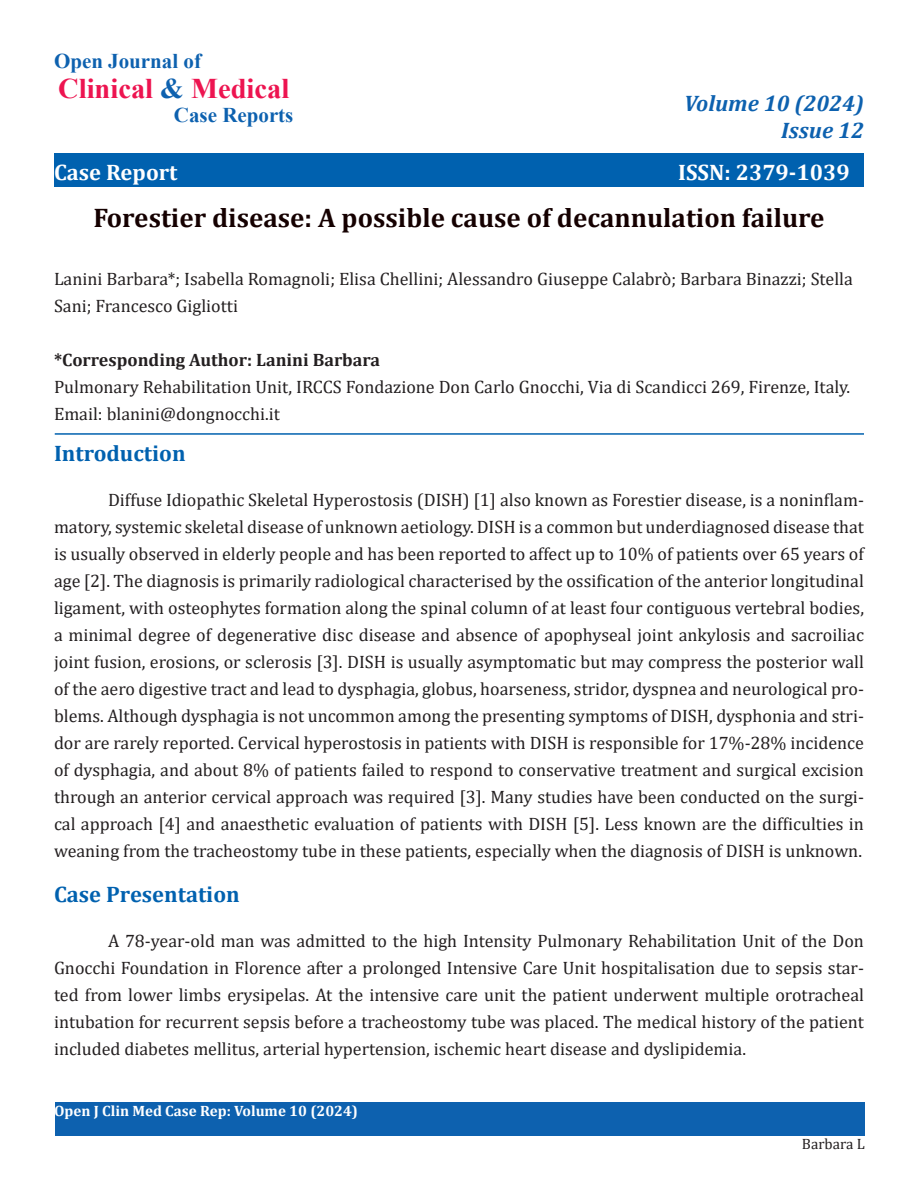
<style>
.page{position:relative;width:918px;height:1188px;background:#fff}
.page>*{position:absolute;margin:0;border:0;box-sizing:border-box;transform-origin:0 0}
.t1{font:700 28.5px "Times New Roman";color:#ed1450}
.t2{font:700 27px "Cambria";color:#150000}
.t3{font:700 22.5px "Cambria";color:#0061af}
.t4{font:700 22.5px "Cambria";color:#fff}
.t5{font:italic 700 22.5px "Cambria";color:#0d61af}
.t6{font:700 21px "Times New Roman";color:#0d61af}
.t7{font:18px/27px "Cambria";color:#231f20;text-align:justify}
.t8{font:700 18px "Cambria";color:#231f20}
.t9{font:700 15px "Cambria";color:#fff}
.t10{font:15px "Cambria";color:#231f20}
.s1{color:#0d61af}
</style>
<div class="page">
<div style="left:54px;top:153px;width:810px;height:34px;background:#0061af"></div>
<div style="left:55px;top:1102px;width:810px;height:34px;background:#0d61af"></div>
<hr style="left:55px;top:433px;width:809px;height:2px;background:#0061af">
<p class="t6" style="left:54px;top:46px;width:149px">Open Journal of</p>
<p class="t1" style="left:58px;top:68px;width:233px">Clinical <span class="s1">&amp;</span> Medical</p>
<p class="t6" style="left:174px;top:100px;width:121px">Case Reports</p>
<p class="t4" style="left:54px;top:156px;width:125px">Case Report</p>
<p class="t5" style="left:684px;top:88px;width:181px">Volume 10 (2024)</p>
<p class="t5" style="left:781px;top:115px;width:84px">Issue 12</p>
<p class="t4" style="left:678px;top:156px;width:173px">ISSN: 2379-1039</p>
<p class="t2" style="left:93px;top:198px;width:733px">Forestier disease: A possible cause of decannulation failure</p>
<p class="t7" style="left:54px;top:265px;width:800px">Lanini Barbara*; Isabella Romagnoli; Elisa Chellini; Alessandro Giuseppe Calabrò; Barbara Binazzi; Stella<br>Sani; Francesco Gigliotti</p>
<p class="t8" style="left:54px;top:347px;width:328px">*Corresponding Author: Lanini Barbara</p>
<p class="t7" style="left:54px;top:373px;width:798px">Pulmonary Rehabilitation Unit, IRCCS Fondazione Don Carlo Gnocchi, Via di Scandicci 269, Firenze, Italy.</p>
<p class="t7" style="left:54px;top:400px;width:227px">Email: blanini@dongnocchi.it</p>
<p class="t3" style="left:54px;top:437px;width:133px">Introduction</p>
<p class="t7" style="left:54px;top:486px;width:812px;text-indent:54px">Diffuse Idiopathic Skeletal Hyperostosis (DISH) [1] also known as Forestier disease, is a noninflam&shy;matory, systemic skeletal disease of unknown aetiology. DISH is a common but underdiagnosed disease that is usually observed in elderly people and has been reported to affect up to 10% of patients over 65 years of age [2]. The diagnosis is primarily radiological characterised by the ossification of the anterior longitudinal ligament, with osteophytes formation along the spinal column of at least four contiguous vertebral bodies, a minimal degree of degenerative disc disease and absence of apophyseal joint ankylosis and sacroiliac joint fusion, erosions, or sclerosis [3]. DISH is usually asymptomatic but may compress the posterior wall of the aero digestive tract and lead to dysphagia, globus, hoarseness, stridor, dyspnea and neurological pro&shy;blems. Although dysphagia is not uncommon among the presenting symptoms of DISH, dysphonia and stri&shy;dor are rarely reported. Cervical hyperostosis in patients with DISH is responsible for 17%-28% incidence of dysphagia, and about 8% of patients failed to respond to conservative treatment and surgical excision through an anterior cervical approach was required [3]. Many studies have been conducted on the surgi&shy;cal approach [4] and anaesthetic evaluation of patients with DISH [5]. Less known are the difficulties in weaning from the tracheostomy tube in these patients, especially when the diagnosis of DISH is unknown.</p>
<p class="t3" style="left:54px;top:878px;width:187px">Case Presentation</p>
<p class="t7" style="left:54px;top:927px;width:812px;text-indent:54px">A 78‑year‑old man was admitted to the high Intensity Pulmonary Rehabilitation Unit of the Don Gnocchi Foundation in Florence after a prolonged Intensive Care Unit hospitalisation due to sepsis star&shy;ted from lower limbs erysipelas. At the intensive care unit the patient underwent multiple orotracheal intubation for recurrent sepsis before a tracheostomy tube was placed. The medical history of the patient included diabetes mellitus, arterial hypertension, ischemic heart disease and dyslipidemia.</p>
<p class="t9" style="left:54px;top:1100px;width:306px">Open J Clin Med Case Rep: Volume 10 (2024)</p>
<p class="t10" style="left:802px;top:1135px;width:64px">Barbara L</p>
</div>
